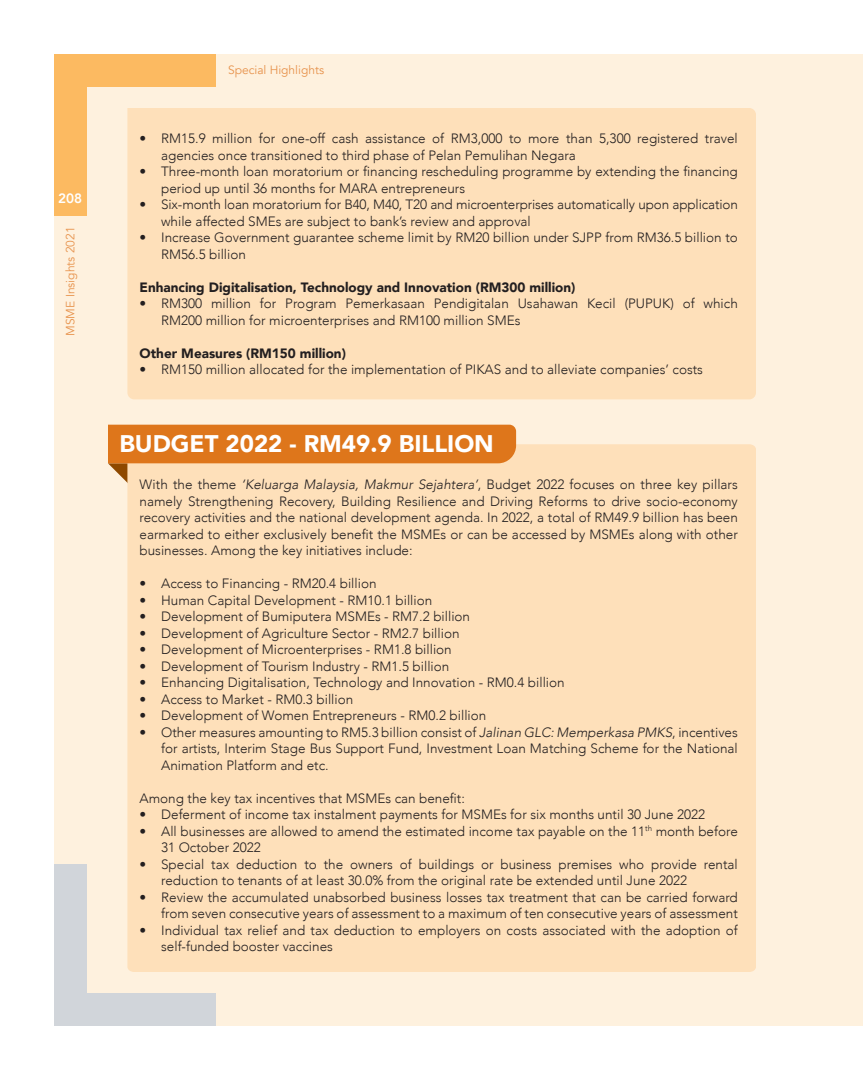
<style>
.page{position:relative;width:864px;height:1080px;background:#fff}
.page>*{position:absolute;margin:0;border:0;box-sizing:border-box;transform-origin:0 0}
.t1{font:900 24px "Avenir";color:#fff}
.t2{font:300 13.5px/16.5px "Avenir";color:#231f20}
.t3{font:900 13.5px "Avenir";color:#231f20}
.t4{font:800 13.5px "Avenir";color:#fff}
.t5{font:12px "Avenir";color:#e7934d}
.s1{font-style:italic}
</style>
<div class="page">
<div style="left:54px;top:54px;width:808px;height:972px;background:#fef1de"></div>
<div style="left:54px;top:993px;width:162px;height:33px;background:#d1d5da"></div>
<div style="left:54px;top:864px;width:33px;height:162px;background:#d1d5da"></div>
<div style="left:54px;top:54px;width:162px;height:33px;background:#fcba61"></div>
<div style="left:54px;top:54px;width:33px;height:162px;background:#fcba61"></div>
<div style="left:127px;top:108px;width:629px;height:291px;background:#fee0ba"></div>
<div style="left:127px;top:444px;width:629px;height:528px;background:#fee0ba"></div>
<svg style="left:108px;top:425px;width:408px;height:63px;background:#e99e58"></svg>
<p class="t4" style="left:58px;top:187px;width:25px">208</p>
<p class="t5" style="left:63px;top:336px;width:111px;rotate:-90deg">MSME Insights 2021</p>
<p class="t5" style="left:228px;top:62px;width:98px">Special Highlights</p>
<p class="t2" style="left:161px;top:130px;width:578px;text-indent:-22px">• RM15.9 million for one-off cash assistance of RM3,000 to more than 5,300 registered travel agencies once transitioned to third phase of Pelan Pemulihan Negara</p>
<p class="t2" style="left:161px;top:163px;width:578px;text-indent:-22px">• Three-month loan moratorium or financing rescheduling programme by extending the financing period up until 36 months for MARA entrepreneurs</p>
<p class="t2" style="left:161px;top:196px;width:578px;text-indent:-22px">• Six-month loan moratorium for B40, M40, T20 and microenterprises automatically upon application while affected SMEs are subject to bank’s review and approval</p>
<p class="t2" style="left:161px;top:229px;width:578px;text-indent:-22px">• Increase Government guarantee scheme limit by RM20 billion under SJPP from RM36.5 billion to<br>RM56.5 billion</p>
<p class="t3" style="left:140px;top:275px;width:437px">Enhancing Digitalisation, Technology and Innovation (RM300 million)</p>
<p class="t2" style="left:140px;top:295px;width:600px">• RM300 million for Program Pemerkasaan Pendigitalan Usahawan Kecil (PUPUK) of which</p>
<p class="t2" style="left:161px;top:312px;width:361px">RM200 million for microenterprises and RM100 million SMEs</p>
<p class="t3" style="left:140px;top:341px;width:208px">Other Measures (RM150 million)</p>
<p class="t2" style="left:140px;top:361px;width:565px">• RM150 million allocated for the implementation of PIKAS and to alleviate companies’ costs</p>
<p class="t1" style="left:119px;top:423px;width:376px">BUDGET 2022 - RM49.9 BILLION</p>
<p class="t2" style="left:140px;top:477px;width:600px;text-align:justify">With the theme <span class="s1">‘Keluarga Malaysia, Makmur Sejahtera’</span>, Budget 2022 focuses on three key pillars namely Strengthening Recovery, Building Resilience and Driving Reforms to drive socio-economy recovery activities and the national development agenda. In 2022, a total of RM49.9 billion has been earmarked to either exclusively benefit the MSMEs or can be accessed by MSMEs along with other businesses. Among the key initiatives include:</p>
<p class="t2" style="left:140px;top:576px;width:238px">• Access to Financing - RM20.4 billion</p>
<p class="t2" style="left:140px;top:592px;width:294px">• Human Capital Development - RM10.1 billion</p>
<p class="t2" style="left:140px;top:609px;width:332px">• Development of Bumiputera MSMEs - RM7.2 billion</p>
<p class="t2" style="left:140px;top:625px;width:322px">• Development of Agriculture Sector - RM2.7 billion</p>
<p class="t2" style="left:140px;top:642px;width:314px">• Development of Microenterprises - RM1.8 billion</p>
<p class="t2" style="left:140px;top:658px;width:311px">• Development of Tourism Industry - RM1.5 billion</p>
<p class="t2" style="left:140px;top:675px;width:427px">• Enhancing Digitalisation, Technology and Innovation - RM0.4 billion</p>
<p class="t2" style="left:140px;top:691px;width:215px">• Access to Market - RM0.3 billion</p>
<p class="t2" style="left:140px;top:708px;width:348px">• Development of Women Entrepreneurs - RM0.2 billion</p>
<p class="t2" style="left:161px;top:724px;width:578px;text-align:justify;text-indent:-22px">• Other measures amounting to RM5.3 billion consist of <span class="s1">Jalinan GLC: Memperkasa PMKS</span>, incentives for artists, Interim Stage Bus Support Fund, Investment Loan Matching Scheme for the National Animation Platform and etc.</p>
<p class="t2" style="left:140px;top:790px;width:327px">Among the key tax incentives that MSMEs can benefit:</p>
<p class="t2" style="left:140px;top:807px;width:567px">• Deferment of income tax instalment payments for MSMEs for six months until 30 June 2022</p>
<p class="t2" style="left:161px;top:823px;width:578px;text-indent:-22px">• All businesses are allowed to amend the estimated income tax payable on the 11<sup>th</sup> month before<br>31 October 2022</p>
<p class="t2" style="left:161px;top:856px;width:578px;text-indent:-22px">• Special tax deduction to the owners of buildings or business premises who provide rental reduction to tenants of at least 30.0% from the original rate be extended until June 2022</p>
<p class="t2" style="left:140px;top:889px;width:600px;text-align:right">• Review the accumulated unabsorbed business losses tax treatment that can be carried forward from seven consecutive years of assessment to a maximum of ten consecutive years of assessment</p>
<p class="t2" style="left:140px;top:922px;width:600px">• Individual tax relief and tax deduction to employers on costs associated with the adoption of</p>
<p class="t2" style="left:161px;top:939px;width:173px">self-funded booster vaccines</p>
</div>
